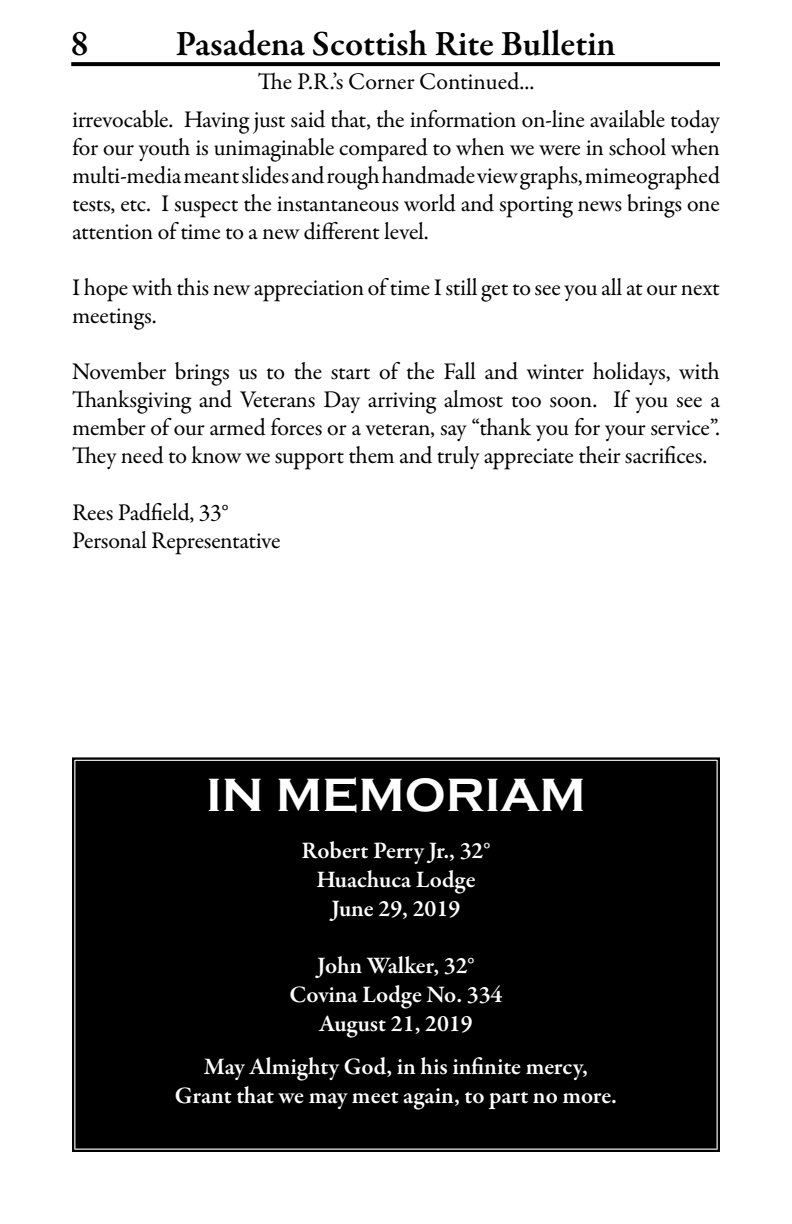
<style>
.page{position:relative;width:792px;height:1224px;background:#fff}
.page>*{position:absolute;margin:0;border:0;box-sizing:border-box;transform-origin:0 0}
.t1{font:700 48px "Copperplate Gothic";color:#fff}
.t2{font:600 36px "Garamond Premr Pro";color:#000}
.t3{font:24px/28px "Garamond Premr Pro";letter-spacing:-.01em;color:#000;text-align:justify}
.t4{font:600 24px/28.8px "Garamond Premr Pro";letter-spacing:-.005em;color:#fff;text-align:center}
</style>
<div class="page">
<svg style="left:71px;top:62px;width:649px;height:4px;background:#070707"></svg>
<div style="left:72px;top:757px;width:648px;height:395px;background:#000"></div>
<div style="left:78px;top:763px;width:636px;height:383px;border:2px solid #000"></div>
<h2 class="t2" style="left:71px;top:22px;width:19px">8</h2>
<h2 class="t2" style="left:175px;top:22px;width:442px">Pasadena Scottish Rite Bulletin</h2>
<p class="t3" style="left:258px;top:68px;width:278px">The P.R.’s Corner Continued...</p>
<p class="t3" style="left:72px;top:106px;width:650px">irrevocable. Having just said that, the information on-line available today for our youth is unimaginable compared to when we were in school when multi-media meant slides and rough handmade view graphs, mimeographed tests, etc. I suspect the instantaneous world and sporting news brings one attention of time to a new different level.</p>
<p class="t3" style="left:72px;top:274px;width:649px">I hope with this new appreciation of time I still get to see you all at our next meetings.</p>
<p class="t3" style="left:72px;top:358px;width:650px">November brings us to the start of the Fall and winter holidays, with Thanksgiving and Veterans Day arriving almost too soon. If you see a member of our armed forces or a veteran, say “thank you for your service”.<br>They need to know we support them and truly appreciate their sacrifices.</p>
<p class="t3" style="left:72px;top:498px;width:210px;line-height:28.8px">Rees Padfield, 33°<br>Personal Representative</p>
<h1 class="t1" style="left:206px;top:769px;width:381px">IN MEMORIAM</h1>
<p class="t4" style="left:301px;top:837px;width:191px">Robert Perry Jr., 32°<br>Huachuca Lodge<br>June 29, 2019</p>
<p class="t4" style="left:289px;top:952px;width:215px">John Walker, 32°<br>Covina Lodge No. 334<br>August 21, 2019</p>
<p class="t4" style="left:175px;top:1053px;width:444px">May Almighty God, in his infinite mercy,<br>Grant that we may meet again, to part no more.</p>
</div>
